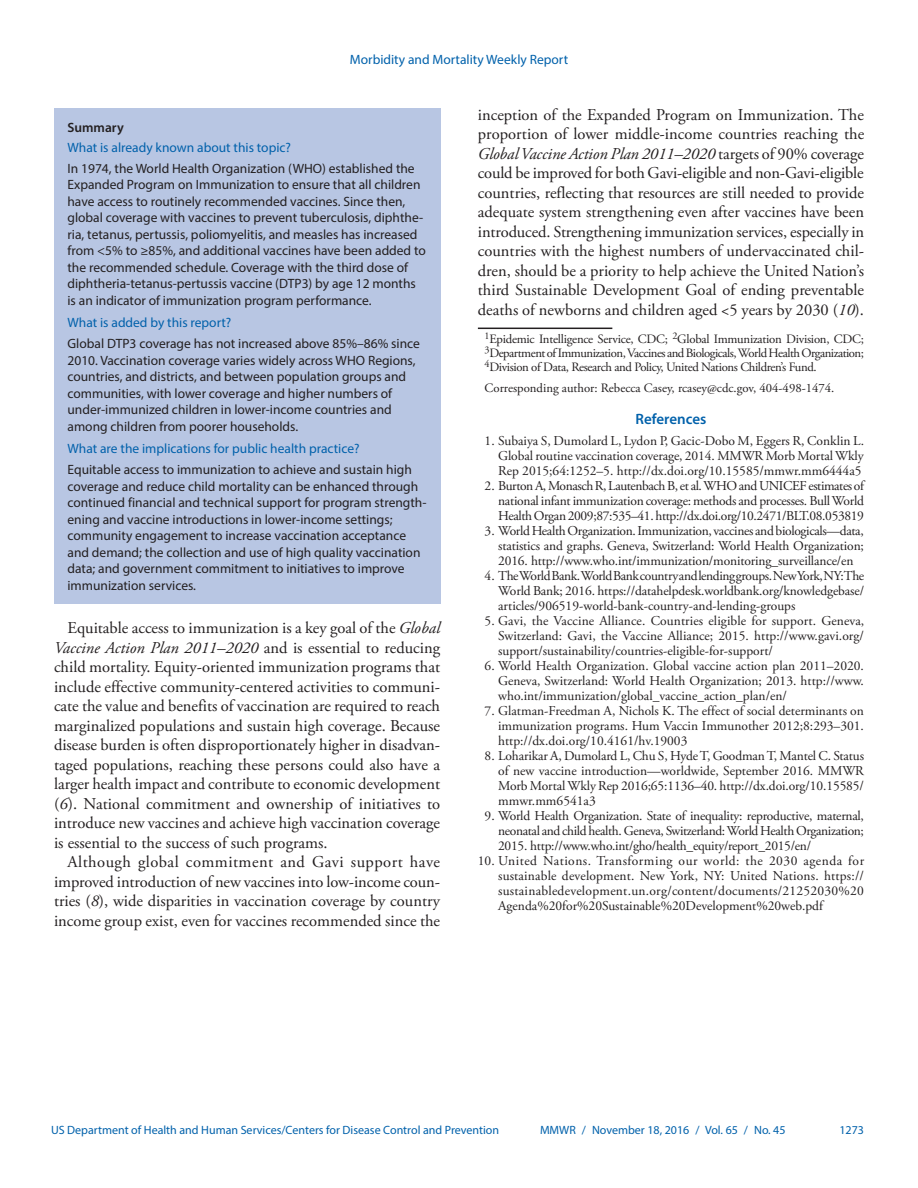
<style>
.page{position:relative;width:918px;height:1188px;background:#fff}
.page>*{position:absolute;margin:0;border:0;box-sizing:border-box;transform-origin:0 0}
.Paragraph{font:16.5px/19.5px "Adobe Garamond Pro";color:#231f20;text-align:justify}
.Ref_Title{font:600 15px "Myriad Pro";color:#0161ab}
.Reference_10{font:13.5px/15px "Adobe Garamond Pro";color:#231f20;text-align:justify}
.Summary_Box_Text{font:13.5px/16.5px "Myriad Pro";color:#231f20}
.Summary_Box_Heading{font:13.5px "Myriad Pro";color:#0161ab}
.Figure_Title{font:600 13.5px "Myriad Pro";color:#231f20}
.Author_Affiliations{font:12.75px/14.2px "Adobe Garamond Pro";letter-spacing:-.03em;color:#231f20;text-align:justify}
.Corresponding_Author{font:12.75px "Adobe Garamond Pro";color:#231f20}
.t1{font:12px "Myriad Pro";color:#0161ab}
.s1{font-style:italic}
</style>
<div class="page">
<hr style="left:478px;top:328px;width:134px;height:1px;background:#231f20">
<div style="left:54px;top:108px;width:386px;height:495px;background:#b8c6e3"></div>
<p class="Summary_Box_Heading" style="left:350px;top:51px;width:220px">Morbidity and Mortality Weekly Report</p>
<p class="Figure_Title" style="left:68px;top:119px;width:58px">Summary</p>
<h1 class="Summary_Box_Heading" style="left:68px;top:139px;width:225px">What is already known about this topic?</h1>
<p class="Summary_Box_Text" style="left:68px;top:160px;width:360px">In 1974, the World Health Organization (WHO) established the Expanded Program on Immunization to ensure that all children have access to routinely recommended vaccines. Since then, global coverage with vaccines to prevent tuberculosis, diphthe&shy;ria, tetanus, pertussis, poliomyelitis, and measles has increased from &lt;5% to ≥85%, and additional vaccines have been added to the recommended schedule. Coverage with the third dose of diphtheria-tetanus-pertussis vaccine (DTP3) by age 12 months is an indicator of immunization program performance.</p>
<h1 class="Summary_Box_Heading" style="left:68px;top:315px;width:165px">What is added by this report?</h1>
<p class="Summary_Box_Text" style="left:68px;top:335px;width:354px">Global DTP3 coverage has not increased above 85%–86% since 2010. Vaccination coverage varies widely across WHO Regions, countries, and districts, and between population groups and communities, with lower coverage and higher numbers of under-immunized children in lower-income countries and among children from poorer households.</p>
<h1 class="Summary_Box_Heading" style="left:68px;top:441px;width:294px">What are the implications for public health practice?</h1>
<p class="Summary_Box_Text" style="left:68px;top:461px;width:361px">Equitable access to immunization to achieve and sustain high coverage and reduce child mortality can be enhanced through continued financial and technical support for program strength&shy;ening and vaccine introductions in lower-income settings; community engagement to increase vaccination acceptance and demand; the collection and use of high quality vaccination data; and government commitment to initiatives to improve immunization services.</p>
<p class="Paragraph" style="left:54px;top:619px;width:388px;text-indent:14px">Equitable access to immunization is a key goal of the <span class="s1">Global Vaccine Action Plan 2011–2020</span> and is essential to reducing child mortality. Equity-oriented immunization programs that include effective community-centered activities to communi&shy;cate the value and benefits of vaccination are required to reach marginalized populations and sustain high coverage. Because disease burden is often disproportionately higher in disadvan&shy;taged populations, reaching these persons could also have a larger health impact and contribute to economic development (<span class="s1">6</span>). National commitment and ownership of initiatives to introduce new vaccines and achieve high vaccination coverage is essential to the success of such programs.</p>
<p class="Paragraph" style="left:54px;top:853px;width:388px;text-indent:14px">Although global commitment and Gavi support have improved introduction of new vaccines into low-income coun&shy;tries (<span class="s1">8</span>), wide disparities in vaccination coverage by country income group exist, even for vaccines recommended since the</p>
<p class="Paragraph" style="left:478px;top:106px;width:388px">inception of the Expanded Program on Immunization. The proportion of lower middle-income countries reaching the <span class="s1">Global Vaccine Action Plan 2011–2020</span> targets of 90% coverage could be improved for both Gavi-eligible and non-Gavi-eligible countries, reflecting that resources are still needed to provide adequate system strengthening even after vaccines have been introduced. Strengthening immunization services, especially in countries with the highest numbers of undervaccinated chil&shy;dren, should be a priority to help achieve the United Nation’s third Sustainable Development Goal of ending preventable deaths of newborns and children aged &lt;5 years by 2030 (<span class="s1">10</span>).</p>
<p class="Author_Affiliations" style="left:485px;top:332px;width:381px"><sup>1</sup>Epidemic Intelligence Service, CDC; <sup>2</sup>Global Immunization Division, CDC; <sup>3</sup>Department of Immunization, Vaccines and Biologicals, World Health Organization; <sup>4</sup>Division of Data, Research and Policy, United Nations Children’s Fund.</p>
<p class="Corresponding_Author" style="left:485px;top:381px;width:351px">Corresponding author: Rebecca Casey, rcasey@cdc.gov, 404-498-1474.</p>
<h1 class="Ref_Title" style="left:636px;top:409px;width:72px">References</h1>
<p class="Reference_10" style="left:498px;top:434px;width:367px;text-indent:-14px">1. Subaiya S, Dumolard L, Lydon P, Gacic-Dobo M, Eggers R, Conklin L.<br>Global routine vaccination coverage, 2014. MMWR Morb Mortal Wkly Rep 2015;64:1252–5. http://dx.doi.org/10.15585/mmwr.mm6444a5</p>
<p class="Reference_10" style="left:498px;top:479px;width:367px;text-indent:-14px">2. Burton A, Monasch R, Lautenbach B, et al. WHO and UNICEF estimates of national infant immunization coverage: methods and processes. Bull World Health Organ 2009;87:535–41. http://dx.doi.org/10.2471/BLT.08.053819</p>
<p class="Reference_10" style="left:498px;top:524px;width:367px;text-indent:-14px">3. World Health Organization. Immunization, vaccines and biologicals—data, statistics and graphs. Geneva, Switzerland: World Health Organization; 2016. http://www.who.int/immunization/monitoring_surveillance/en</p>
<p class="Reference_10" style="left:498px;top:569px;width:368px;text-indent:-14px">4. The World Bank. World Bank country and lending groups. New York, NY: The World Bank; 2016. https://datahelpdesk.worldbank.org/knowledgebase/ articles/906519-world-bank-country-and-lending-groups</p>
<p class="Reference_10" style="left:498px;top:614px;width:368px;text-indent:-14px">5. Gavi, the Vaccine Alliance. Countries eligible for support. Geneva, Switzerland: Gavi, the Vaccine Alliance; 2015. http://www.gavi.org/ support/sustainability/countries-eligible-for-support/</p>
<p class="Reference_10" style="left:498px;top:659px;width:367px;text-indent:-14px">6. World Health Organization. Global vaccine action plan 2011–2020.<br>Geneva, Switzerland: World Health Organization; 2013. http://www. who.int/immunization/global_vaccine_action_plan/en/</p>
<p class="Reference_10" style="left:498px;top:704px;width:367px;text-indent:-14px">7. Glatman-Freedman A, Nichols K. The effect of social determinants on immunization programs. Hum Vaccin Immunother 2012;8:293–301. http://dx.doi.org/10.4161/hv.19003</p>
<p class="Reference_10" style="left:498px;top:749px;width:367px;text-indent:-14px">8. Loharikar A, Dumolard L, Chu S, Hyde T, Goodman T, Mantel C. Status of new vaccine introduction—worldwide, September 2016. MMWR Morb Mortal Wkly Rep 2016;65:1136–40. http://dx.doi.org/10.15585/ mmwr.mm6541a3</p>
<p class="Reference_10" style="left:498px;top:809px;width:367px;text-indent:-14px">9. World Health Organization. State of inequality: reproductive, maternal, neonatal and child health. Geneva, Switzerland: World Health Organization; 2015. http://www.who.int/gho/health_equity/report_2015/en/</p>
<p class="Reference_10" style="left:498px;top:854px;width:368px;text-indent:-20px">10. United Nations. Transforming our world: the 2030 agenda for sustainable development. New York, NY: United Nations. https:// sustainabledevelopment.un.org/content/documents/21252030%20<br>Agenda%20for%20Sustainable%20Development%20web.pdf</p>
<p class="t1" style="left:51px;top:1123px;width:450px">US Department of Health and Human Services/Centers for Disease Control and Prevention</p>
<p class="t1" style="left:540px;top:1123px;width:247px">MMWR / November 18, 2016 / Vol. 65 / No. 45</p>
<p class="t1" style="left:839px;top:1123px;width:26px">1273</p>
</div>
